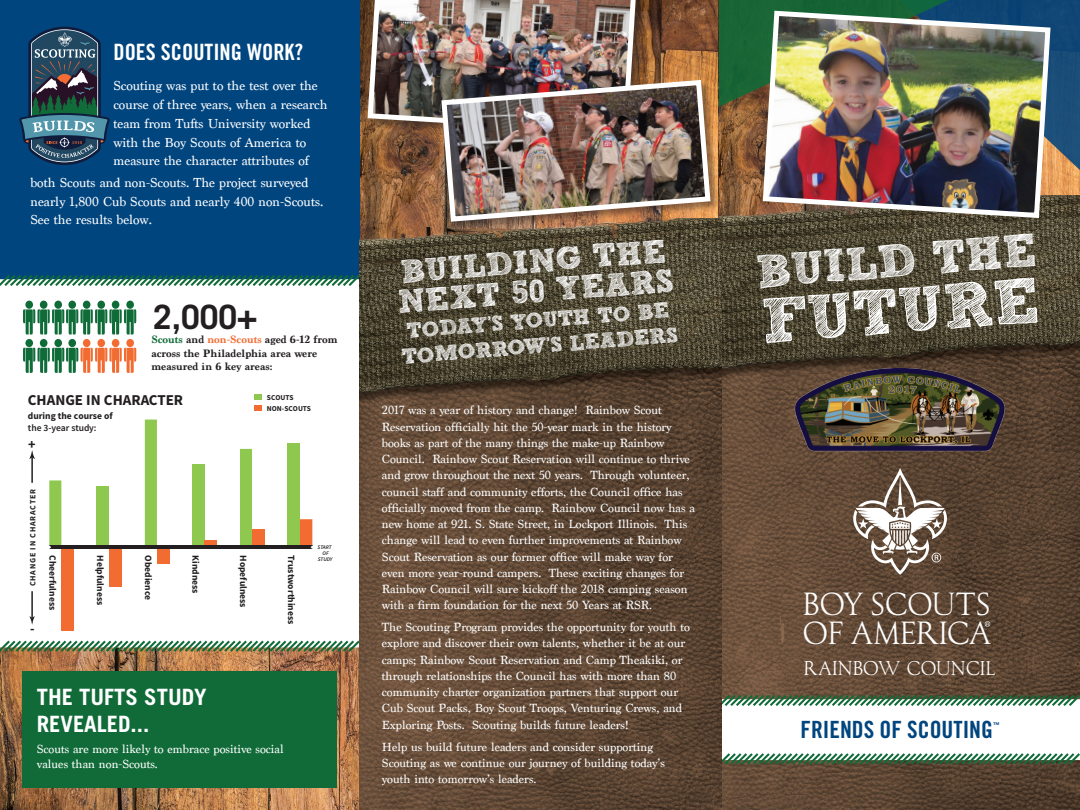
<style>
.page{position:relative;width:1080px;height:810px;background:#fff}
.page>*{position:absolute;margin:0;border:0;box-sizing:border-box;transform-origin:0 0}
.t1{font:63.75px "Sketch Rockwell";color:#fff}
.t2{font:46.25px "Sketch Rockwell";color:#fff}
.t3{font:700 42.25px "Trade Gothic";color:#231f20}
.t4{font:700 33.62px "Trade Gothic";color:#231f20}
.t5{font:32.5px/29.9px "Sketch Rockwell";color:#fff}
.t6{font:28.38px/29.2px "LTC Record Title";letter-spacing:-.005em;color:#fff}
.t7{font:23.75px "Trade Gothic Bold Cond Twenty";color:#01457f}
.t8{font:700 22.5px/27px "Trade Gothic";color:#fff}
.t9{font:22.5px "Trade Gothic Bold Cond Twenty";color:#fff}
.t10{font:21.25px/25.2px "Sketch Rockwell";color:#fff;text-align:center}
.t11{font:17.62px "LTC Record Title";color:#fff}
.t12{font:700 15.12px "Source Sans Pro";color:#231f20}
.t13{font:700 14.12px/16.5px "Marion";color:#231f20}
.t14{font:700 14.12px "Source Sans Pro";color:#231f20}
.t15{font:13.75px/18.8px "Marion";color:#fff}
.t16{font:700 13.5px "Source Sans Pro";color:#231f20}
.t17{font:12.5px/16.2px "Marion";color:#fff}
.t18{font:700 12px "Source Sans Pro";color:#231f20}
.t19{font:700 11.25px/13.1px "Marion";color:#231f20}
.t20{font:700 10.75px "Source Sans Pro";color:#231f20}
.t21{font:700 9.62px/11.8px "Source Sans Pro";color:#231f20}
.t22{font:700 8px "Source Sans Pro";letter-spacing:.1em;color:#231f20}
.t23{font:700 7.62px "Source Sans Pro";color:#231f20}
.t24{font:700 7.5px/11.5px "Source Sans Pro";letter-spacing:-.005em;color:#231f20}
.t25{font:6.5px "Trade Gothic Bold Cond Twenty";color:#01457f}
.t26{font:700 6.38px "Source Sans Pro";letter-spacing:.1em;color:#231f20}
.t27{font:italic 600 5.5px/5.8px "Source Sans Pro";color:#231f20;text-align:center}
.s1{color:#0f6b38}
.s2{color:#f26c32}
.s3{font-weight:600}
</style>
<div class="page">
<img style="left:360px;top:0;width:359px;height:218px">
<img style="left:0;top:654px;width:360px;height:156px">
<img style="left:721px;top:195px;width:359px;height:615px">
<div style="left:719px;top:700px;width:361px;height:58px;background:#fff"></div>
<svg style="left:721px;top:107px;width:359px;height:75px;background:#78624e"></svg>
<svg style="left:985px;top:621px;width:5px;height:6px"></svg>
<svg style="left:853px;top:468px;width:94px;height:107px"></svg>
<svg style="left:719px;top:0;width:361px;height:107px;background:#1a584d"></svg>
<svg style="left:721px;top:693px;width:359px;height:15px"></svg>
<svg style="left:721px;top:751px;width:359px;height:16px"></svg>
<div style="left:0;top:0;width:360px;height:280px;background:#01457f"></div>
<svg style="left:19px;top:27px;width:91px;height:138px"></svg>
<div style="left:22px;top:671px;width:315px;height:117px;background:#106b38"></div>
<svg style="left:0;top:273px;width:360px;height:15px"></svg>
<img style="left:0;top:638px;width:360px;height:16px">
<div style="left:192px;top:464px;width:12px;height:83px;background:#8fc84f"></div>
<div style="left:97px;top:486px;width:12px;height:61px;background:#8fc84f"></div>
<div style="left:145px;top:420px;width:12px;height:127px;background:#8fc84f"></div>
<div style="left:49px;top:480px;width:12px;height:67px;background:#8fc84f"></div>
<div style="left:61px;top:547px;width:12px;height:84px;background:#f26c32"></div>
<div style="left:204px;top:540px;width:13px;height:7px;background:#f26c32"></div>
<div style="left:240px;top:449px;width:12px;height:98px;background:#8fc84f"></div>
<div style="left:252px;top:529px;width:12px;height:18px;background:#f26c32"></div>
<div style="left:157px;top:547px;width:12px;height:16px;background:#f26c32"></div>
<div style="left:109px;top:547px;width:12px;height:39px;background:#f26c32"></div>
<div style="left:288px;top:443px;width:12px;height:102px;background:#8fc84f"></div>
<div style="left:300px;top:519px;width:12px;height:26px;background:#f26c32"></div>
<hr style="left:49px;top:545px;width:263px;height:4px;background:#231f20">
<svg style="left:255px;top:395px;width:7px;height:5px"></svg>
<svg style="left:255px;top:406px;width:7px;height:5px"></svg>
<hr style="left:31px;top:456px;width:2px;height:27px;background:#231f20">
<svg style="left:29px;top:450px;width:6px;height:9px"></svg>
<hr style="left:31px;top:591px;width:2px;height:27px;background:#231f20">
<svg style="left:29px;top:616px;width:6px;height:9px"></svg>
<img style="left:360px;top:218px;width:361px;height:592px">
<div style="left:25px;top:339px;width:8px;height:8px;background:#0f6b38;border-radius:50%"></div>
<div style="left:40px;top:339px;width:7px;height:8px;background:#0f6b38;border-radius:50%"></div>
<div style="left:54px;top:339px;width:8px;height:8px;background:#0f6b38;border-radius:50%"></div>
<div style="left:68px;top:339px;width:8px;height:8px;background:#0f6b38;border-radius:50%"></div>
<div style="left:83px;top:339px;width:8px;height:8px;background:#f26c32;border-radius:50%"></div>
<div style="left:97px;top:339px;width:8px;height:8px;background:#f26c32;border-radius:50%"></div>
<div style="left:112px;top:339px;width:7px;height:8px;background:#f26c32;border-radius:50%"></div>
<div style="left:126px;top:339px;width:8px;height:8px;background:#f26c32;border-radius:50%"></div>
<svg style="left:23px;top:348px;width:113px;height:25px"></svg>
<div style="left:25px;top:301px;width:8px;height:8px;background:#0f6b38;border-radius:50%"></div>
<div style="left:40px;top:301px;width:7px;height:8px;background:#0f6b38;border-radius:50%"></div>
<div style="left:54px;top:301px;width:8px;height:8px;background:#0f6b38;border-radius:50%"></div>
<div style="left:68px;top:301px;width:8px;height:8px;background:#0f6b38;border-radius:50%"></div>
<div style="left:83px;top:301px;width:7px;height:8px;background:#0f6b38;border-radius:50%"></div>
<div style="left:97px;top:301px;width:8px;height:8px;background:#0f6b38;border-radius:50%"></div>
<div style="left:112px;top:301px;width:7px;height:8px;background:#0f6b38;border-radius:50%"></div>
<div style="left:126px;top:301px;width:8px;height:8px;background:#0f6b38;border-radius:50%"></div>
<svg style="left:23px;top:309px;width:113px;height:26px"></svg>
<div style="left:367px;top:0;width:282px;height:144px;background:#231f20;opacity:.46"></div>
<img style="left:365px;top:0;width:276px;height:137px">
<div style="left:441px;top:80px;width:280px;height:152px;background:#231f20;opacity:.46"></div>
<img style="left:439px;top:77px;width:274px;height:147px">
<img style="left:760px;top:8px;width:293px;height:213px">
<img style="left:788px;top:364px;width:224px;height:89px">
<p class="t9" style="left:113px;top:39px;width:191px">DOES SCOUTING WORK?</p>
<p class="t15" style="left:113px;top:77px;width:216px">Scouting was put to the test over the course of three years, when a research team from Tufts University worked with the Boy Scouts of America to measure the character attributes of</p>
<p class="t15" style="left:30px;top:173px;width:294px">both Scouts and non-Scouts. The project surveyed nearly 1,800 Cub Scouts and nearly 400 non-Scouts.<br>See the results below.</p>
<p class="t5" style="left:395px;top:257px;width:278px;rotate:-4deg">BUILDING THE<br>NEXT 50 YEARS</p>
<p class="t3" style="left:188px;top:268px;width:132px">2,000+</p>
<p class="t13" style="left:186px;top:332px;width:210px">across the Philadelphia area were measured in 6 key areas:</p>
<p class="t10" style="left:399px;top:318px;width:278px;rotate:-4deg">TODAY’S YOUTH TO BE<br>TOMORROW’S LEADERS</p>
<p class="t4" style="left:153px;top:297px;width:106px">2,000+</p>
<p class="t19" style="left:151px;top:334px;width:188px"><span class="s1">Scouts</span> and <span class="s2">non-Scouts</span> aged 6-12 from across the Philadelphia area were measured in 6 key areas:</p>
<p class="t12" style="left:28px;top:391px;width:157px">CHANGE IN CHARACTER</p>
<p class="t21" style="left:28px;top:410px;width:86px">during the course of <span class="s3">the 3-year study:</span></p>
<p class="t18" style="left:26px;top:394px;width:125px">CHANGE IN CHARACTER</p>
<p class="t23" style="left:26px;top:409px;width:69px">during the course of</p>
<p class="t14" style="left:28px;top:435px;width:9px">+</p>
<p class="t24" style="left:267px;top:392px;width:46px">SCOUTS<br>NON-SCOUTS</p>
<p class="t26" style="left:25px;top:550px;width:79px;rotate:-90deg">CHANGE IN CHARACTER</p>
<p class="t20" style="left:27px;top:576px;width:5px">-</p>
<p class="t22" style="left:28px;top:586px;width:99px;rotate:-90deg">CHANGE IN CHARACTER</p>
<p class="t16" style="left:30px;top:620px;width:6px">-</p>
<p class="t21" style="left:58px;top:555px;width:57px;rotate:90deg">Cheerfulness</p>
<p class="t21" style="left:106px;top:555px;width:51px;rotate:90deg">Helpfulness</p>
<p class="t21" style="left:154px;top:555px;width:46px;rotate:90deg">Obedience</p>
<p class="t21" style="left:201px;top:555px;width:40px;rotate:90deg">Kindness</p>
<p class="t21" style="left:249px;top:555px;width:54px;rotate:90deg">Hopefulness</p>
<p class="t21" style="left:297px;top:555px;width:71px;rotate:90deg">Trustworthiness</p>
<p class="t27" style="left:318px;top:544px;width:17px">START<br>OF<br>STUDY</p>
<p class="t8" style="left:37px;top:683px;width:172px">THE TUFTS STUDY<br>REVEALED...</p>
<p class="t17" style="left:37px;top:741px;width:248px;line-height:15px">Scouts are more likely to embrace positive social values than non-Scouts.</p>
<p class="t17" style="left:382px;top:402px;width:314px">2017 was a year of history and change! Rainbow Scout Reservation officially hit the 50-year mark in the history books as part of the many things the make-up Rainbow Council. Rainbow Scout Reservation will continue to thrive and grow throughout the next 50 years. Through volunteer, council staff and community efforts, the Council office has officially moved from the camp. Rainbow Council now has a new home at 921. S. State Street, in Lockport Illinois. This change will lead to even further improvements at Rainbow Scout Reservation as our former office will make way for even more year-round campers. These exciting changes for Rainbow Council will sure kickoff the 2018 camping season with a firm foundation for the next 50 Years at RSR.</p>
<p class="t17" style="left:382px;top:619px;width:310px">The Scouting Program provides the opportunity for youth to explore and discover their own talents, whether it be at our camps; Rainbow Scout Reservation and Camp Theakiki, or through relationships the Council has with more than 80 community charter organization partners that support our Cub Scout Packs, Boy Scout Troops, Venturing Crews, and Exploring Posts. Scouting builds future leaders!</p>
<p class="t17" style="left:382px;top:739px;width:284px">Help us build future leaders and consider supporting<br>Scouting as we continue our journey of building today’s youth into tomorrow’s leaders.</p>
<p class="t2" style="left:754px;top:247px;width:282px;rotate:-5deg">BUILD THE</p>
<p class="t1" style="left:759px;top:286px;width:280px;rotate:-4deg">FUTURE</p>
<p class="t6" style="left:803px;top:590px;width:190px">BOY SCOUTS<br>OF AMERICA</p>
<p class="t11" style="left:804px;top:657px;width:194px">RAINBOW COUNCIL</p>
<p class="t7" style="left:800px;top:715px;width:194px">FRIENDS OF SCOUTING</p>
<p class="t25" style="left:993px;top:720px;width:8px">™</p>
</div>
